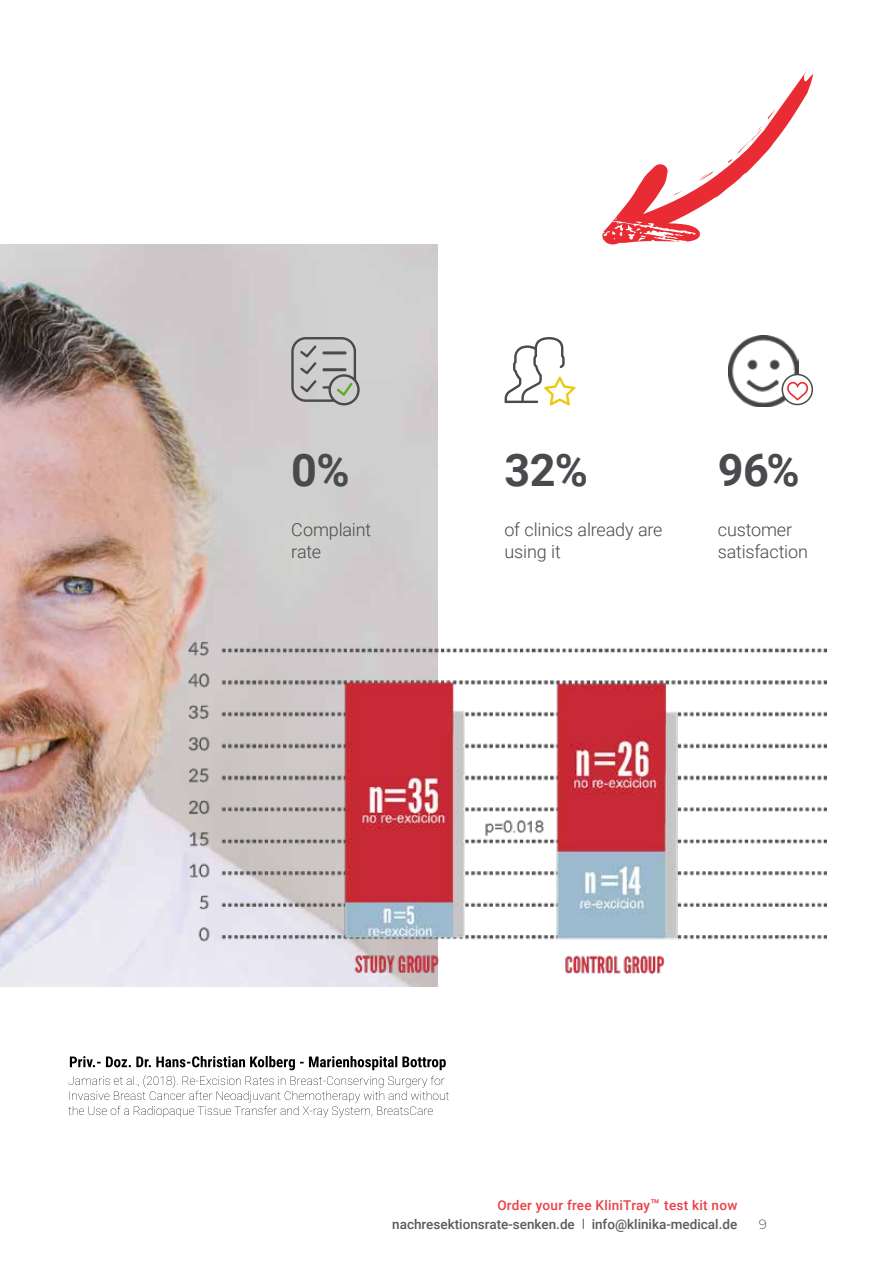
<style>
.page{position:relative;width:893px;height:1263px;background:#fff}
.page>*{position:absolute;margin:0;border:0;box-sizing:border-box;transform-origin:0 0}
.t1{font:700 45px "Roboto";color:#494a4d}
.t2{font:300 18px/21.6px "Roboto";letter-spacing:-.01em;color:#494a4d}
.t3{font:500 13.5px "Roboto";color:#494a4d}
.t4{font:500 13.5px "Roboto";letter-spacing:.02em;color:#e92b33}
.t5{font:300 13.5px "Montserrat";color:#494a4d}
.s1{font-size:15px}
</style>
<div class="page">
<img style="left:0;top:245px;width:437px;height:741px">
<svg style="left:68px;top:1056px;width:381px;height:61px"></svg>
<img style="left:729px;top:336px;width:70px;height:70px">
<svg style="left:505px;top:337px;width:70px;height:68px"></svg>
<svg style="left:291px;top:337px;width:69px;height:68px;background:#b1b2b1"></svg>
<img style="left:188px;top:639px;width:638px;height:334px">
<svg style="left:602px;top:71px;width:211px;height:174px"></svg>
<svg style="left:782px;top:374px;width:30px;height:30px"></svg>
<div style="left:782px;top:374px;width:31px;height:31px;border:2px solid #494a4d;border-radius:50%"></div>
<svg style="left:787px;top:382px;width:21px;height:18px"></svg>
<h1 class="t1" style="left:291px;top:438px;width:60px">0%</h1>
<p class="t2" style="left:291px;top:518px;width:81px">Complaint rate</p>
<h1 class="t1" style="left:505px;top:438px;width:85px">32%</h1>
<p class="t2" style="left:505px;top:518px;width:160px">of clinics already are using it</p>
<h1 class="t1" style="left:718px;top:438px;width:83px">96%</h1>
<p class="t2" style="left:718px;top:518px;width:92px">customer satisfaction</p>
<p class="t4" style="left:497px;top:1195px;width:242px">Order your free KliniTray<span class="s1">™</span> test kit now</p>
<p class="t3" style="left:392px;top:1214px;width:347px">nachresektionsrate-senken.de info@klinika-medical.de</p>
<p class="t5" style="left:759px;top:1215px;width:10px">9</p>
</div>
